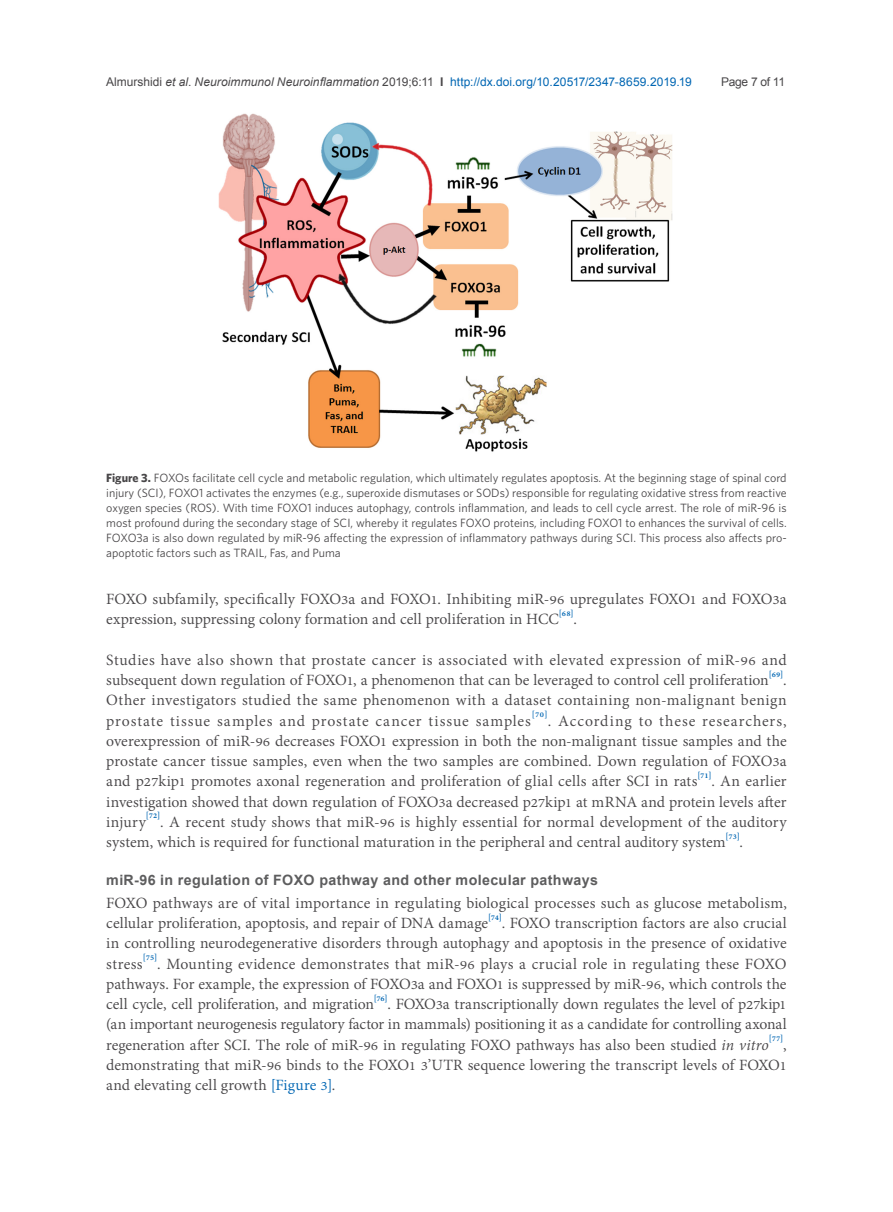
<style>
.page{position:relative;width:893px;height:1212px;background:#fff}
.page>*{position:absolute;margin:0;border:0;box-sizing:border-box;transform-origin:0 0}
.t1{font:19.2px/20.2px "Adobe Thai";color:#484648;text-align:justify}
.t2{font:700 14.25px "Arial";letter-spacing:.025em;color:#5d5d5e}
.t3{font:12px/15px "Whitney";color:#484648;text-align:justify}
.t4{font:12px "Arial";color:#0166b3}
.t5{font:12px "Arial";letter-spacing:-.025em;color:#484648}
.s1{color:#484648}
.s2{font-style:italic;color:#484648}
.s3{font-weight:700;color:#484648}
.s4{font-weight:700}
.s5{font-style:italic}
.s6{color:#0166b3}
</style>
<div class="page">
<img style="left:218px;top:113px;width:455px;height:339px">
<p class="t4" style="left:106px;top:73px;width:587px"><span class="s1">Almurshidi</span> <span class="s2">et al</span><span class="s1">.</span> <span class="s2">Neuroimmunol Neuroinflammation</span> <span class="s1">2019;6:11</span> <span class="s3">I</span> http://dx.doi.org/10.20517/2347-8659.2019.19</p>
<p class="t5" style="left:721px;top:73px;width:65px">Page 7 of 11</p>
<p class="t3" style="left:106px;top:470px;width:682px"><span class="s4">Figure 3.</span> FOXOs facilitate cell cycle and metabolic regulation, which ultimately regulates apoptosis. At the beginning stage of spinal cord injury (SCI), FOXO1 activates the enzymes (e.g., superoxide dismutases or SODs) responsible for regulating oxidative stress from reactive oxygen species (ROS). With time FOXO1 induces autophagy, controls inflammation, and leads to cell cycle arrest. The role of miR-96 is most profound during the secondary stage of SCI, whereby it regulates FOXO proteins, including FOXO1 to enhances the survival of cells.<br>FOXO3a is also down regulated by miR-96 affecting the expression of inflammatory pathways during SCI. This process also affects pro&shy;apoptotic factors such as TRAIL, Fas, and Puma</p>
<p class="t1" style="left:106px;top:587px;width:682px">FOXO subfamily, specifically FOXO3a and FOXO1. Inhibiting miR-96 upregulates FOXO1 and FOXO3a expression, suppressing colony formation and cell proliferation in HCC<sup>[68]</sup>.</p>
<p class="t1" style="left:106px;top:648px;width:682px">Studies have also shown that prostate cancer is associated with elevated expression of miR-96 and subsequent down regulation of FOXO1, a phenomenon that can be leveraged to control cell proliferation<sup>[69]</sup>.<br>Other investigators studied the same phenomenon with a dataset containing non-malignant benign prostate tissue samples and prostate cancer tissue samples<sup>[70]</sup>. According to these researchers, overexpression of miR-96 decreases FOXO1 expression in both the non-malignant tissue samples and the prostate cancer tissue samples, even when the two samples are combined. Down regulation of FOXO3a and p27kip1 promotes axonal regeneration and proliferation of glial cells after SCI in rats<sup>[71]</sup>. An earlier investigation showed that down regulation of FOXO3a decreased p27kip1 at mRNA and protein levels after injury<sup>[72]</sup>. A recent study shows that miR-96 is highly essential for normal development of the auditory system, which is required for functional maturation in the peripheral and central auditory system<sup>[73]</sup>.</p>
<p class="t2" style="left:106px;top:870px;width:493px">miR-96 in regulation of FOXO pathway and other molecular pathways</p>
<p class="t1" style="left:106px;top:891px;width:682px">FOXO pathways are of vital importance in regulating biological processes such as glucose metabolism, cellular proliferation, apoptosis, and repair of DNA damage<sup>[74]</sup>. FOXO transcription factors are also crucial in controlling neurodegenerative disorders through autophagy and apoptosis in the presence of oxidative stress<sup>[75]</sup>. Mounting evidence demonstrates that miR-96 plays a crucial role in regulating these FOXO pathways. For example, the expression of FOXO3a and FOXO1 is suppressed by miR-96, which controls the cell cycle, cell proliferation, and migration<sup>[76]</sup>. FOXO3a transcriptionally down regulates the level of p27kip1 (an important neurogenesis regulatory factor in mammals) positioning it as a candidate for controlling axonal regeneration after SCI. The role of miR-96 in regulating FOXO pathways has also been studied <span class="s5">in vitro</span><sup>[77]</sup>, demonstrating that miR-96 binds to the FOXO1 3’UTR sequence lowering the transcript levels of FOXO1 and elevating cell growth <span class="s6">[Figure 3]</span>.</p>
</div>
